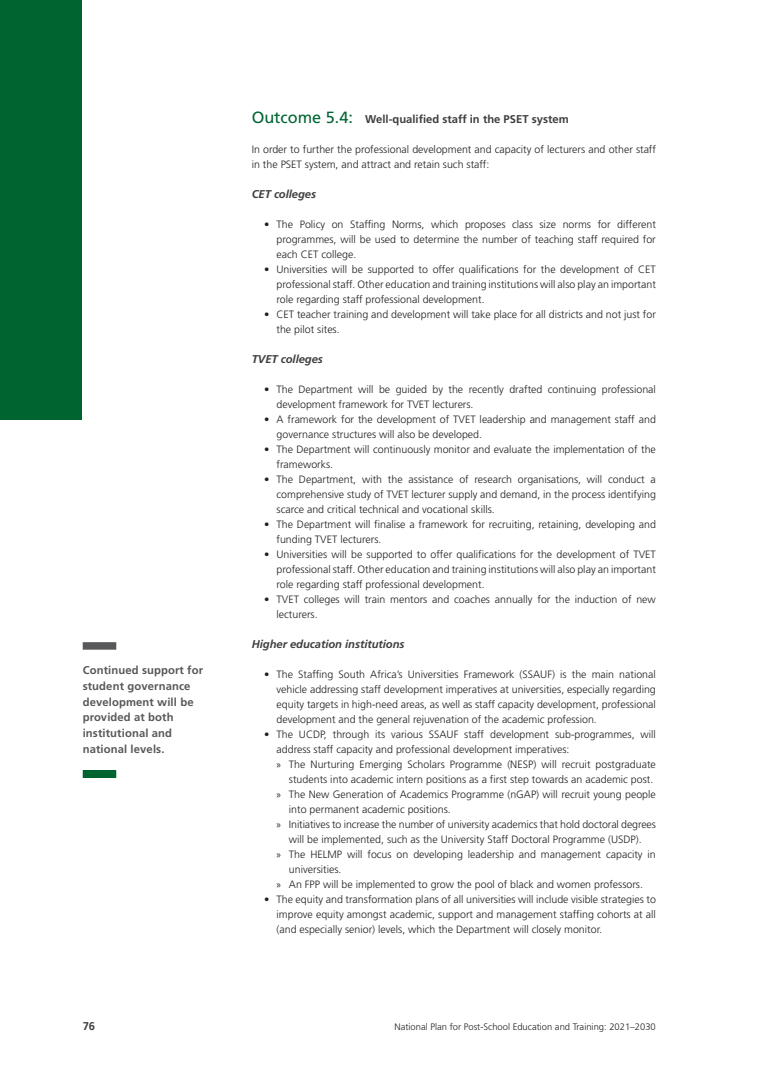
<style>
.page{position:relative;width:780px;height:1088px;background:#fff}
.page>*{position:absolute;margin:0;border:0;box-sizing:border-box;transform-origin:0 0}
.t1{font:700 11.25px/15.6px "Frutiger LT Std";letter-spacing:.01em;color:#57585a}
.t2{font:italic 700 11.25px "Frutiger LT Std";letter-spacing:-.005em;color:#3e3e3f}
.t3{font:700 11.25px "Frutiger LT Std";color:#3e3e3f}
.t4{font:300 10.62px/15px "Frutiger LT Std";color:#231f20}
.t5{font:300 9.38px "Frutiger LT Std";color:#231f20}
.s1{font-weight:400;font-size:16.25px;color:#006431}
.s2{font-family:"Myriad Pro";font-weight:400}
</style>
<div class="page">
<div style="left:0;top:0;width:81px;height:419px;background:#006431"></div>
<div style="left:83px;top:642px;width:33px;height:8px;background:#57585a"></div>
<div style="left:83px;top:770px;width:33px;height:8px;background:#006431"></div>
<p class="t1" style="left:83px;top:663px;width:122px">Continued support for student governance development will be provided at both institutional and national levels.</p>
<p class="t3" style="left:252px;top:112px;width:318px"><span class="s1">Outcome 5.4:</span> Well-qualified staff in the PSET system</p>
<p class="t4" style="left:252px;top:142px;width:405px">In order to further the professional development and capacity of lecturers and other staff in the PSET system, and attract and retain such staff:</p>
<p class="t2" style="left:252px;top:187px;width:66px">CET colleges</p>
<p class="t4" style="left:276px;top:217px;width:381px;text-align:justify;text-indent:-12px">• The Policy on Staffing Norms, which proposes class size norms for different programmes, will be used to determine the number of teaching staff required for each CET college.</p>
<p class="t4" style="left:276px;top:262px;width:381px;text-align:justify;text-indent:-12px">• Universities will be supported to offer qualifications for the development of CET professional staff. Other education and training institutions will also play an important role regarding staff professional development.</p>
<p class="t4" style="left:276px;top:307px;width:381px;text-indent:-12px">• CET teacher training and development will take place for all districts and not just for the pilot sites.</p>
<p class="t2" style="left:252px;top:352px;width:73px">TVET colleges</p>
<p class="t4" style="left:276px;top:382px;width:381px;text-indent:-12px">• The Department will be guided by the recently drafted continuing professional development framework for TVET lecturers.</p>
<p class="t4" style="left:276px;top:412px;width:381px;text-indent:-12px">• A framework for the development of TVET leadership and management staff and governance structures will also be developed.</p>
<p class="t4" style="left:276px;top:442px;width:381px;text-indent:-12px">• The Department will continuously monitor and evaluate the implementation of the frameworks.</p>
<p class="t4" style="left:276px;top:472px;width:381px;text-align:justify;text-indent:-12px">• The Department, with the assistance of research organisations, will conduct a comprehensive study of TVET lecturer supply and demand, in the process identifying scarce and critical technical and vocational skills.</p>
<p class="t4" style="left:276px;top:517px;width:381px;text-indent:-12px">• The Department will finalise a framework for recruiting, retaining, developing and funding TVET lecturers.</p>
<p class="t4" style="left:276px;top:547px;width:381px;text-align:justify;text-indent:-12px">• Universities will be supported to offer qualifications for the development of TVET professional staff. Other education and training institutions will also play an important role regarding staff professional development.</p>
<p class="t4" style="left:276px;top:592px;width:381px;text-indent:-12px">• TVET colleges will train mentors and coaches annually for the induction of new lecturers.</p>
<p class="t2" style="left:252px;top:637px;width:154px">Higher education institutions</p>
<p class="t4" style="left:276px;top:667px;width:381px;text-align:justify;text-indent:-12px">• The Staffing South Africa’s Universities Framework (SSAUF) is the main national vehicle addressing staff development imperatives at universities, especially regarding equity targets in high-need areas, as well as staff capacity development, professional development and the general rejuvenation of the academic profession.</p>
<p class="t4" style="left:264px;top:727px;width:393px">• The UCDP, through its various SSAUF staff development sub-programmes, will</p>
<p class="t4" style="left:276px;top:742px;width:294px">address staff capacity and professional development imperatives:</p>
<p class="t4" style="left:276px;top:757px;width:381px"><span class="s2">»</span> The Nurturing Emerging Scholars Programme (NESP) will recruit postgraduate</p>
<p class="t4" style="left:289px;top:772px;width:366px">students into academic intern positions as a first step towards an academic post.</p>
<p class="t4" style="left:276px;top:787px;width:381px"><span class="s2">»</span> The New Generation of Academics Programme (nGAP) will recruit young people</p>
<p class="t4" style="left:289px;top:802px;width:163px">into permanent academic positions.</p>
<p class="t4" style="left:276px;top:817px;width:381px"><span class="s2">»</span> Initiatives to increase the number of university academics that hold doctoral degrees</p>
<p class="t4" style="left:289px;top:832px;width:354px">will be implemented, such as the University Staff Doctoral Programme (USDP).</p>
<p class="t4" style="left:276px;top:847px;width:381px"><span class="s2">»</span> The HELMP will focus on developing leadership and management capacity in</p>
<p class="t4" style="left:289px;top:862px;width:54px">universities.</p>
<p class="t4" style="left:276px;top:877px;width:368px"><span class="s2">»</span> An FPP will be implemented to grow the pool of black and women professors.</p>
<p class="t4" style="left:276px;top:892px;width:381px;text-align:justify;text-indent:-12px">• The equity and transformation plans of all universities will include visible strategies to improve equity amongst academic, support and management staffing cohorts at all (and especially senior) levels, which the Department will closely monitor.</p>
<p class="t3" style="left:83px;top:1019px;width:14px">76</p>
<p class="t5" style="left:394px;top:1021px;width:263px">National Plan for Post-School Education and Training: 2021–2030</p>
</div>
